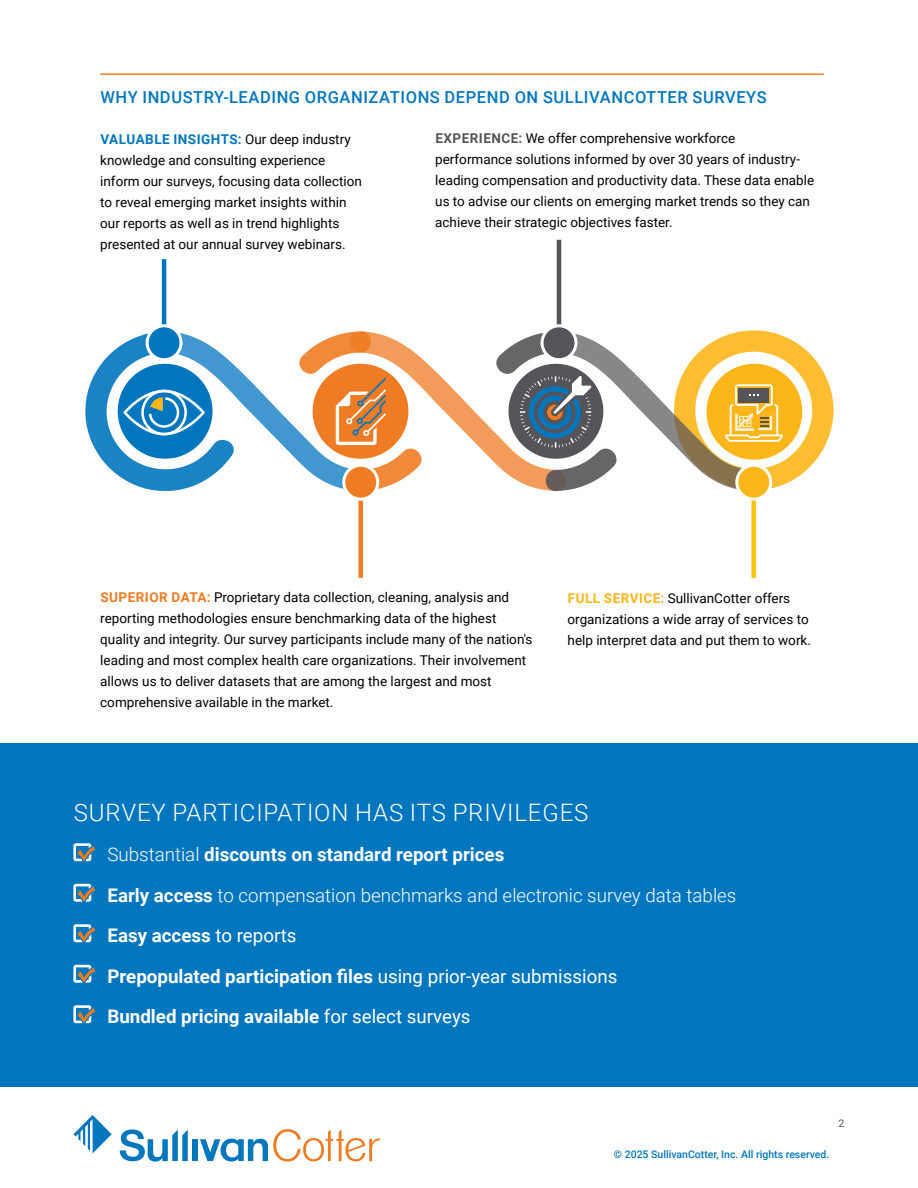
<style>
.page{position:relative;width:918px;height:1188px;background:#fff}
.page>*{position:absolute;margin:0;border:0;box-sizing:border-box;transform-origin:0 0}
.t1{font:300 24px "Roboto";letter-spacing:.035em;color:#fff}
.t2{font:700 18.75px/40.5px "Roboto";color:#fff}
.t3{font:500 16.5px "Roboto";letter-spacing:.035em;color:#0076be}
.t4{font:13.5px/21px "Roboto";color:#000}
.t5{font:500 10.5px "Roboto";color:#0076be}
.t6{font:10.5px "Roboto";color:#555559}
.s1{font-weight:700;color:#0076be}
.s2{font-weight:700;color:#555559}
.s3{font-weight:700;color:#ef7c22}
.s4{font-weight:700;color:#fcb61a}
.s5{font-weight:300}
.s6{font-weight:400}
</style>
<div class="page">
<svg style="left:73px;top:1115px;width:39px;height:38px"></svg>
<div style="left:192px;top:1139px;width:6px;height:22px;background:#0377bd"></div>
<svg style="left:120px;top:1129px;width:68px;height:33px"></svg>
<svg style="left:200px;top:1129px;width:181px;height:33px"></svg>
<div style="left:1px;top:743px;width:917px;height:343px;background:#0076be"></div>
<hr style="left:100px;top:73px;width:724px;height:2px;background:#ef7c22">
<svg style="left:73px;top:843px;width:23px;height:18px"></svg>
<svg style="left:73px;top:884px;width:23px;height:18px"></svg>
<svg style="left:73px;top:924px;width:23px;height:18px"></svg>
<svg style="left:73px;top:965px;width:23px;height:18px"></svg>
<svg style="left:73px;top:1005px;width:23px;height:18px"></svg>
<svg style="left:85px;top:330px;width:749px;height:161px"></svg>
<hr style="left:162px;top:259px;width:4px;height:71px;background:#0076be">
<div style="left:147px;top:326px;width:34px;height:34px;background:#0076be;border-radius:50%"></div>
<div style="left:146px;top:324px;width:37px;height:37px;border:3px solid #fff;border-radius:50%"></div>
<hr style="left:359px;top:492px;width:4px;height:86px;background:#ef7c22">
<div style="left:344px;top:465px;width:34px;height:34px;background:#ef7c22;border-radius:50%"></div>
<div style="left:342px;top:464px;width:37px;height:37px;border:3px solid #fff;border-radius:50%"></div>
<hr style="left:752px;top:492px;width:4px;height:86px;background:#fcc40e">
<div style="left:737px;top:465px;width:34px;height:34px;background:#fcb61a;border-radius:50%"></div>
<div style="left:735px;top:464px;width:37px;height:37px;border:3px solid #fff;border-radius:50%"></div>
<hr style="left:557px;top:240px;width:4px;height:90px;background:#555559">
<div style="left:542px;top:326px;width:34px;height:34px;background:#555559;border-radius:50%"></div>
<div style="left:541px;top:324px;width:36px;height:37px;border:3px solid #fff;border-radius:50%"></div>
<p class="t3" style="left:101px;top:86px;width:668px">WHY INDUSTRY-LEADING ORGANIZATIONS DEPEND ON SULLIVANCOTTER SURVEYS</p>
<p class="t4" style="left:100px;top:128px;width:263px"><span class="s1">VALUABLE INSIGHTS:</span> Our deep industry knowledge and consulting experience inform our surveys, focusing data collection to reveal emerging market insights within our reports as well as in trend highlights presented at our annual survey webinars.</p>
<p class="t4" style="left:435px;top:127px;width:380px"><span class="s2">EXPERIENCE:</span> We offer comprehensive workforce performance solutions informed by over 30 years of industry&shy;leading compensation and productivity data. These data enable us to advise our clients on emerging market trends so they can achieve their strategic objectives faster.</p>
<p class="t4" style="left:100px;top:587px;width:434px"><span class="s3">SUPERIOR DATA:</span> Proprietary data collection, cleaning, analysis and reporting methodologies ensure benchmarking data of the highest quality and integrity. Our survey participants include many of the nation's leading and most complex health care organizations. Their involvement allows us to deliver datasets that are among the largest and most comprehensive available in the market.</p>
<p class="t4" style="left:568px;top:587px;width:245px"><span class="s4">FULL SERVICE:</span> SullivanCotter offers organizations a wide array of services to help interpret data and put them to work.</p>
<h1 class="t1" style="left:74px;top:795px;width:516px">SURVEY PARTICIPATION HAS ITS PRIVILEGES</h1>
<p class="t2" style="left:107px;top:834px;width:630px"><span class="s5">Substantial</span> discounts on standard report prices<br>Early access <span class="s5">to compensation benchmarks and electronic survey data tables </span>Easy access <span class="s6">to reports<br></span>Prepopulated participation files <span class="s6">using prior-year submissions<br></span>Bundled pricing available <span class="s6">for select surveys</span></p>
<p class="t6" style="left:839px;top:1115px;width:7px">2</p>
<p class="t5" style="left:629px;top:1149px;width:217px">© 2023 SullivanCotter, Inc. All rights reserved.</p>
<p class="t5" style="left:614px;top:1147px;width:217px">© 2025 SullivanCotter, Inc. All rights reserved.</p>
</div>
